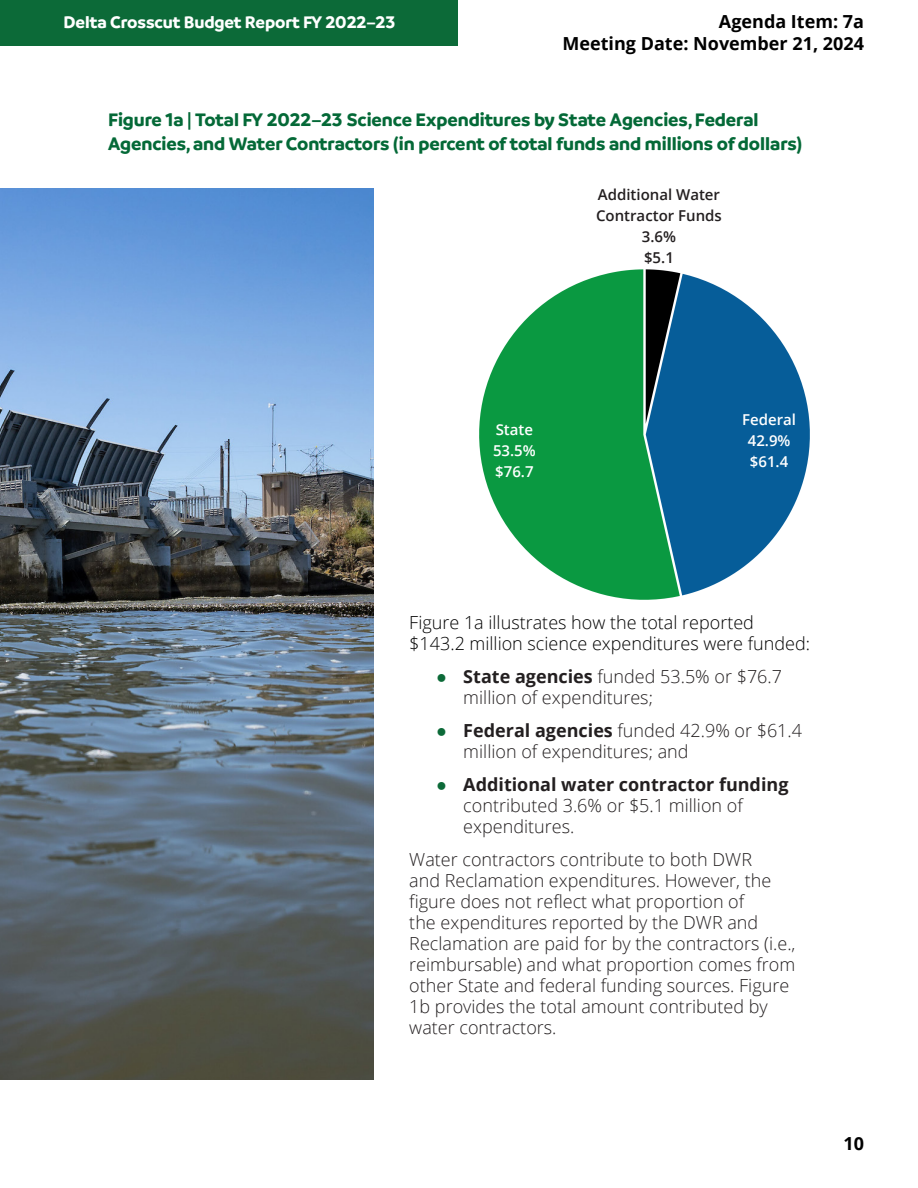
<style>
.page{position:relative;width:918px;height:1188px;background:#fff}
.page>*{position:absolute;margin:0;border:0;box-sizing:border-box;transform-origin:0 0}
.t1{font:700 19.5px/24px "Branding";letter-spacing:-.01em;color:#046937}
.t2{font:300 18px/21px "Open Sans";color:#231f20}
.t3{font:300 18px/21px "Open Sans";color:#000}
.t4{font:700 18px/21.8px "Open Sans";color:#000;text-align:right}
.t5{font:700 18px "Branding";letter-spacing:-.005em;color:#fff}
.t6{font:600 15px/21px "Open Sans";color:#231f20;text-align:center}
.t7{font:600 15px "Open Sans";color:#fff}
.s1{font-family:"Bookman Old Style";font-weight:400;color:#0c6a38}
.s2{font-weight:700}
</style>
<div class="page">
<div style="left:0;top:0;width:458px;height:46px;background:#0c6a38"></div>
<img style="left:479px;top:269px;width:331px;height:331px">
<img style="left:0;top:189px;width:374px;height:891px">
<p class="t5" style="left:64px;top:12px;width:333px">Delta Crosscut Budget Report FY 2022–23</p>
<p class="t4" style="left:563px;top:10px;width:303px">Agenda Item: 7a<br>Meeting Date: November 21, 2024</p>
<p class="t1" style="left:108px;top:107px;width:696px">Figure 1a | Total FY 2022–23 Science Expenditures by State Agencies, Federal<br>Agencies, and Water Contractors (in percent of total funds and millions of dollars)</p>
<p class="t7" style="left:496px;top:419px;width:39px">State</p>
<p class="t7" style="left:493px;top:440px;width:44px">53.5%</p>
<p class="t7" style="left:495px;top:461px;width:40px">$76.7</p>
<p class="t6" style="left:596px;top:184px;width:127px">Additional Water<br>Contractor Funds<br>3.6%<br>$5.1</p>
<p class="t7" style="left:742px;top:410px;width:55px">Federal</p>
<p class="t7" style="left:748px;top:431px;width:44px">42.9%</p>
<p class="t7" style="left:750px;top:452px;width:40px">$61.4</p>
<p class="t3" style="left:409px;top:611px;width:402px">Figure 1a illustrates how the total reported $143.2 million science expenditures were funded:</p>
<p class="t2" style="left:463px;top:665px;width:320px;text-indent:-27px"><span class="s1">●</span> <span class="s2">State agencies</span> funded 53.5% or $76.7 million of expenditures;</p>
<p class="t2" style="left:463px;top:719px;width:340px;text-indent:-27px"><span class="s1">●</span> <span class="s2">Federal agencies</span> funded 42.9% or $61.4 million of expenditures; and</p>
<p class="t2" style="left:463px;top:773px;width:327px;text-indent:-27px"><span class="s1">●</span> <span class="s2">Additional water contractor funding </span>contributed 3.6% or $5.1 million of expenditures.</p>
<p class="t2" style="left:409px;top:848px;width:388px">Water contractors contribute to both DWR<br>and Reclamation expenditures. However, the figure does not reflect what proportion of<br>the expenditures reported by the DWR and Reclamation are paid for by the contractors (i.e., reimbursable) and what proportion comes from other State and federal funding sources. Figure 1b provides the total amount contributed by water contractors.</p>
<p class="t4" style="left:843px;top:1132px;width:22px">10</p>
</div>
